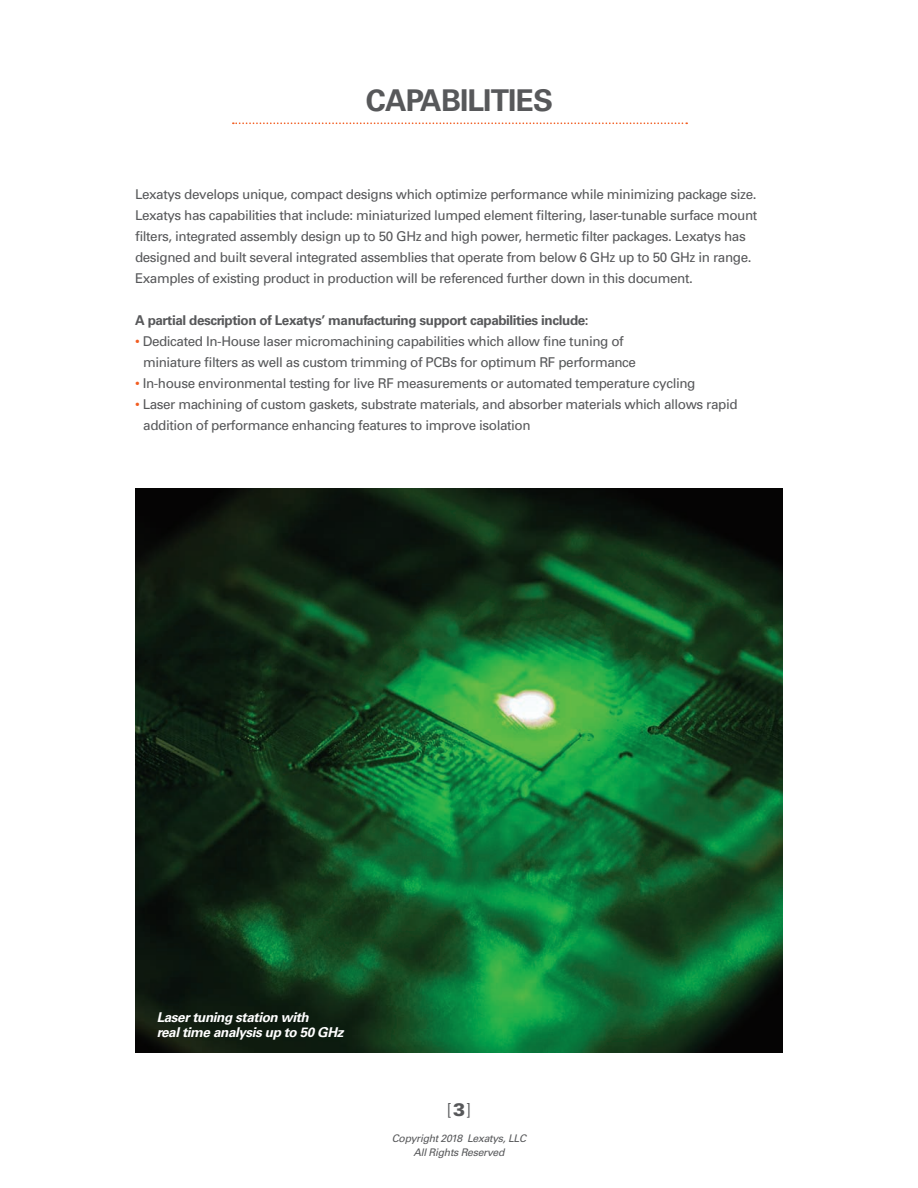
<style>
.page{position:relative;width:918px;height:1188px;background:#fff}
.page>*{position:absolute;margin:0;border:0;box-sizing:border-box;transform-origin:0 0}
.t1{font:700 30px "Univers CE";letter-spacing:-.03em;color:#57585a}
.t2{font:300 18px "Univers";color:#57585a}
.t3{font:13.5px/21px "Univers";letter-spacing:-.03em;color:#57585a}
.t4{font:700 13.5px "Univers CE";letter-spacing:-.03em;color:#57585a}
.t5{font:italic 700 13.5px/15px "Univers CE";letter-spacing:-.03em;color:#fff}
.t6{font:italic 10.5px/13.5px "Univers CE";letter-spacing:-.03em;color:#57585a;text-align:center}
.s1{color:#f25d21}
.s2{font-weight:900}
</style>
<div class="page">
<svg style="left:233px;top:122px;width:454px;height:2px"></svg>
<img style="left:135px;top:489px;width:648px;height:564px">
<h1 class="t1" style="left:366px;top:82px;width:189px">CAPABILITIES</h1>
<p class="t3" style="left:135px;top:184px;width:624px">Lexatys develops unique, compact designs which optimize performance while minimizing package size.<br>Lexatys has capabilities that include: miniaturized lumped element filtering, laser-tunable surface mount filters, integrated assembly design up to 50 GHz and high power, hermetic filter packages. Lexatys has designed and built several integrated assemblies that operate from below 6 GHz up to 50 GHz in range.<br>Examples of existing product in production will be referenced further down in this document.</p>
<p class="t4" style="left:135px;top:312px;width:455px">A partial description of Lexatys’ manufacturing support capabilities include:</p>
<p class="t3" style="left:143px;top:331px;width:495px;text-indent:-8px"><span class="s1">•</span> Dedicated In-House laser micromachining capabilities which allow fine tuning of miniature filters as well as custom trimming of PCBs for optimum RF performance</p>
<p class="t3" style="left:135px;top:373px;width:562px"><span class="s1">•</span> In-house environmental testing for live RF measurements or automated temperature cycling</p>
<p class="t3" style="left:143px;top:394px;width:596px;text-indent:-8px"><span class="s1">•</span> Laser machining of custom gaskets, substrate materials, and absorber materials which allows rapid addition of performance enhancing features to improve isolation</p>
<p class="t5" style="left:157px;top:1010px;width:188px">Laser tuning station with<br>real time analysis up to 50 GHz</p>
<h2 class="t2" style="left:447px;top:1099px;width:26px">[<span class="s2">3</span>]</h2>
<p class="t6" style="left:392px;top:1132px;width:136px">Copyright 2018 Lexatys, LLC<br>All Rights Reserved</p>
</div>
